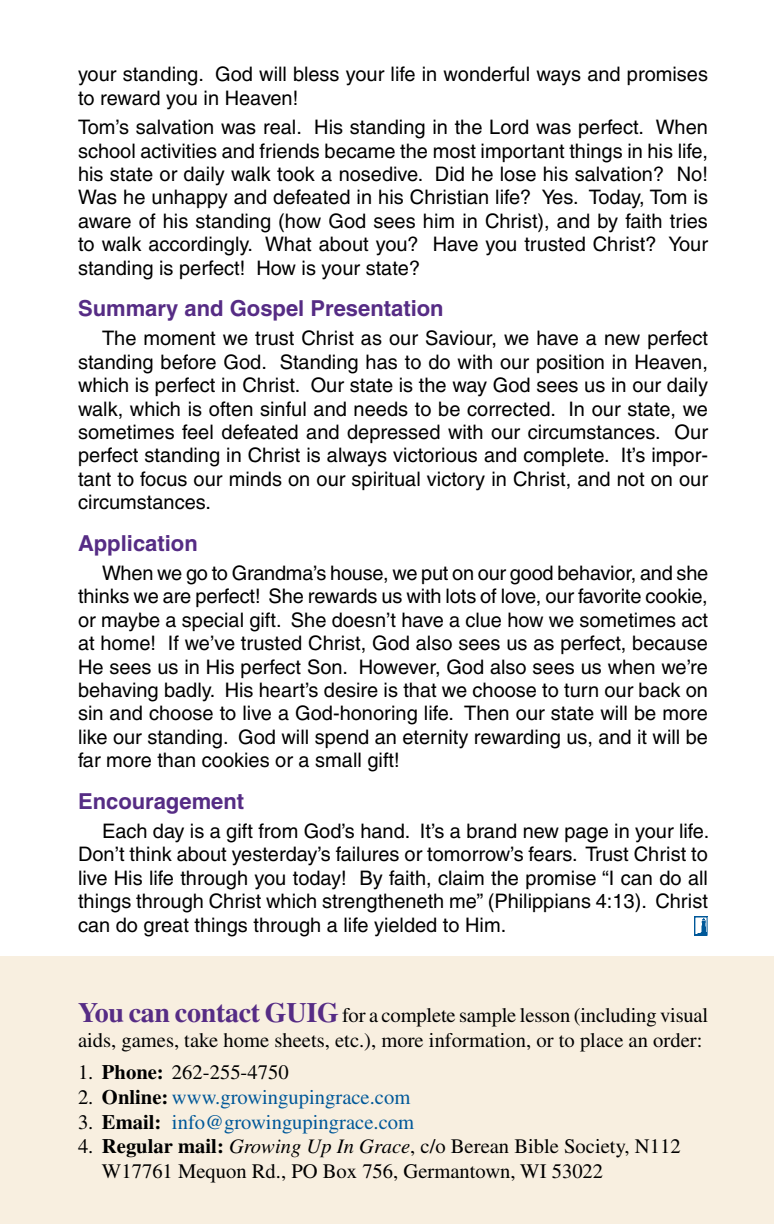
<style>
.page{position:relative;width:774px;height:1224px;background:#fff}
.page>*{position:absolute;margin:0;border:0;box-sizing:border-box;transform-origin:0 0}
.t1{font:700 22px "Helvetica";color:#562c85}
.t2{font:20.6px/24.8px "Times";color:#000}
.t3{font:20.6px "Times";color:#005899}
.t4{font:20px/23.4px "Helvetica";color:#000;text-align:justify}
.t5{font:18px "Helvetica";color:#000}
.s1{font-weight:700;font-size:28px;color:#562c85}
.s2{font-weight:700}
.s3{color:#000}
.s4{font-weight:700;color:#000}
.s5{font-style:italic}
</style>
<div class="page">
<div style="left:0;top:956px;width:774px;height:268px;background:#f8efe0"></div>
<svg style="left:694px;top:916px;width:14px;height:20px"></svg>
<img style="left:697px;top:919px;width:8px;height:14px">
<div style="left:695px;top:917px;width:12px;height:18px;border:1px solid #005899"></div>
<p class="t4" style="left:78px;top:63px;width:632px">your standing. God will bless your life in wonderful ways and promises to reward you in Heaven!</p>
<p class="t4" style="left:78px;top:116px;width:632px">Tom’s salvation was real. His standing in the Lord was perfect. When school activities and friends became the most important things in his life, his state or daily walk took a nosedive. Did he lose his salvation? No!<br>Was he unhappy and defeated in his Christian life? Yes. Today, Tom is aware of his standing (how God sees him in Christ), and by faith tries to walk accordingly. What about you? Have you trusted Christ? Your standing is perfect! How is your state?</p>
<p class="t1" style="left:78px;top:295px;width:367px">Summary and Gospel Presentation</p>
<p class="t4" style="left:78px;top:327px;width:632px;text-indent:24px">The moment we trust Christ as our Saviour, we have a new perfect standing before God. Standing has to do with our position in Heaven, which is perfect in Christ. Our state is the way God sees us in our daily walk, which is often sinful and needs to be corrected. In our state, we sometimes feel defeated and depressed with our circumstances. Our perfect standing in Christ is always victorious and complete. It’s impor&shy;tant to focus our minds on our spiritual victory in Christ, and not on our circumstances.</p>
<p class="t1" style="left:78px;top:530px;width:121px">Application</p>
<p class="t4" style="left:78px;top:561px;width:632px;text-indent:24px">When we go to Grandma’s house, we put on our good behavior, and she thinks we are perfect! She rewards us with lots of love, our favorite cookie, or maybe a special gift. She doesn’t have a clue how we sometimes act at home! If we’ve trusted Christ, God also sees us as perfect, because He sees us in His perfect Son. However, God also sees us when we’re behaving badly. His heart’s desire is that we choose to turn our back on sin and choose to live a God-honoring life. Then our state will be more like our standing. God will spend an eternity rewarding us, and it will be far more than cookies or a small gift!</p>
<p class="t1" style="left:78px;top:788px;width:168px">Encouragement</p>
<p class="t4" style="left:78px;top:819px;width:633px;text-indent:24px">Each day is a gift from God’s hand. It’s a brand new page in your life.<br>Don’t think about yesterday’s failures or tomorrow’s fears. Trust Christ to live His life through you today! By faith, claim the promise “I can do all things through Christ which strengtheneth me” (Philippians 4:13). Christ can do great things through a life yielded to Him.</p>
<p class="t2" style="left:78px;top:1002px;width:632px"><span class="s1">You can contact GUIG</span> for a complete sample lesson (including visual aids, games, take home sheets, etc.), more information, or to place an order:</p>
<p class="t2" style="left:78px;top:1060px;width:212px">1. <span class="s2">Phone:</span> 262-255-4750</p>
<p class="t3" style="left:78px;top:1086px;width:334px"><span class="s3">2.</span> <span class="s4">Online:</span> www.growingupingrace.com</p>
<p class="t3" style="left:78px;top:1110px;width:338px"><span class="s3">3.</span> <span class="s4">Email:</span> info@growingupingrace.com</p>
<p class="t2" style="left:102px;top:1134px;width:580px;text-indent:-24px">4. <span class="s2">Regular mail:</span> <span class="s5">Growing Up In Grace</span>, c/o Berean Bible Society, N112<br>W17761 Mequon Rd., PO Box 756, Germantown, WI 53022</p>
<p class="t5" style="left:78px;top:1157px;width:85px">June 2008</p>
</div>
